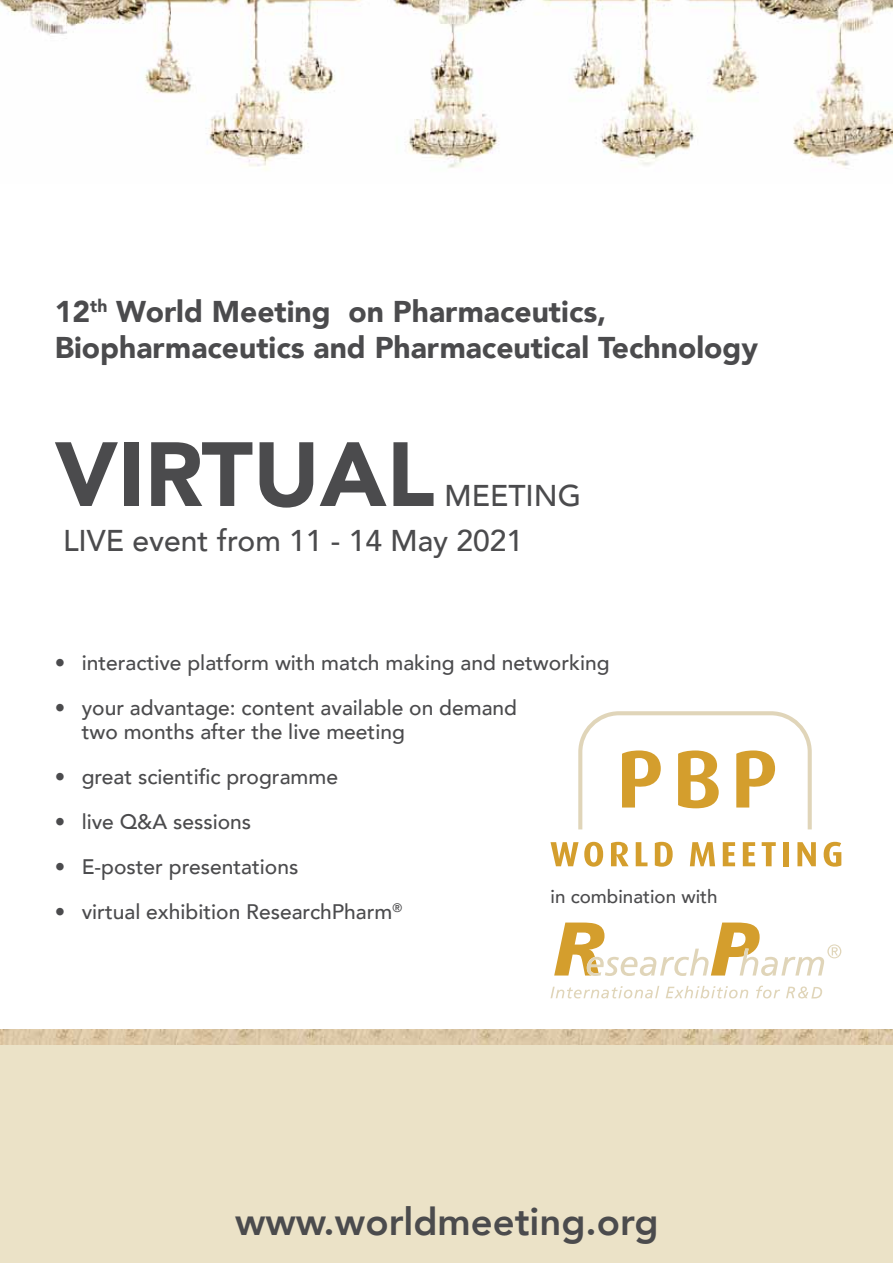
<style>
.page{position:relative;width:893px;height:1263px;background:#fff}
.page>*{position:absolute;margin:0;border:0;box-sizing:border-box;transform-origin:0 0}
.t1{font:900 90px "Avenir";color:#4b4b4d}
.t2{font:800 38.25px "Avenir";color:#4b4b4d}
.t3{font:900 30px/36px "Avenir";color:#4b4b4d}
.t4{font:500 30px/45px "Avenir";color:#4b4b4d}
.t5{font:500 21px/24px "Avenir";color:#4b4b4d}
.t6{font:500 18.75px "Avenir";color:#4b4b4d}
</style>
<div class="page">
<img style="left:0;top:0;width:893px;height:170px">
<div style="left:0;top:1044px;width:893px;height:219px;background:#ebe2c7"></div>
<img style="left:0;top:1029px;width:893px;height:15px">
<svg style="left:550px;top:842px;width:28px;height:24px"></svg>
<svg style="left:584px;top:842px;width:19px;height:25px"></svg>
<svg style="left:611px;top:842px;width:18px;height:24px"></svg>
<svg style="left:636px;top:842px;width:11px;height:24px"></svg>
<svg style="left:655px;top:842px;width:18px;height:25px"></svg>
<svg style="left:690px;top:842px;width:25px;height:24px"></svg>
<svg style="left:723px;top:842px;width:12px;height:24px"></svg>
<svg style="left:743px;top:842px;width:12px;height:24px"></svg>
<svg style="left:762px;top:842px;width:14px;height:24px"></svg>
<div style="left:783px;top:842px;width:6px;height:24px;background:#d49e2d"></div>
<svg style="left:797px;top:842px;width:19px;height:24px"></svg>
<svg style="left:824px;top:842px;width:17px;height:25px"></svg>
<svg style="left:578px;top:711px;width:234px;height:118px"></svg>
<svg style="left:550px;top:986px;width:109px;height:12px"></svg>
<svg style="left:666px;top:986px;width:82px;height:12px"></svg>
<svg style="left:756px;top:986px;width:24px;height:12px"></svg>
<svg style="left:786px;top:986px;width:36px;height:12px"></svg>
<svg style="left:554px;top:922px;width:287px;height:54px"></svg>
<h3 class="t3" style="left:55px;top:293px;width:705px">12<sup>th</sup> World Meeting on Pharmaceutics,<br>Biopharmaceutics and Pharmaceutical Technology</h3>
<h1 class="t1" style="left:55px;top:397px;width:382px">VIRTUAL</h1>
<h3 class="t4" style="left:63px;top:471px;width:520px;text-indent:381px">MEETING<br>LIVE event from 11 - 14 May 2021</h3>
<p class="t5" style="left:55px;top:649px;width:556px">• interactive platform with match making and networking</p>
<p class="t5" style="left:82px;top:694px;width:437px;text-indent:-27px">• your advantage: content available on demand two months after the live meeting</p>
<p class="t5" style="left:55px;top:763px;width:285px">• great scientific programme</p>
<p class="t5" style="left:55px;top:808px;width:198px">• live Q&amp;A sessions</p>
<p class="t5" style="left:55px;top:853px;width:245px">• E-poster presentations</p>
<p class="t5" style="left:55px;top:898px;width:349px">• virtual exhibition ResearchPharm<sup>®</sup></p>
<p class="t6" style="left:550px;top:881px;width:169px">in combination with</p>
<h2 class="t2" style="left:235px;top:1192px;width:425px">www.worldmeeting.org</h2>
</div>
